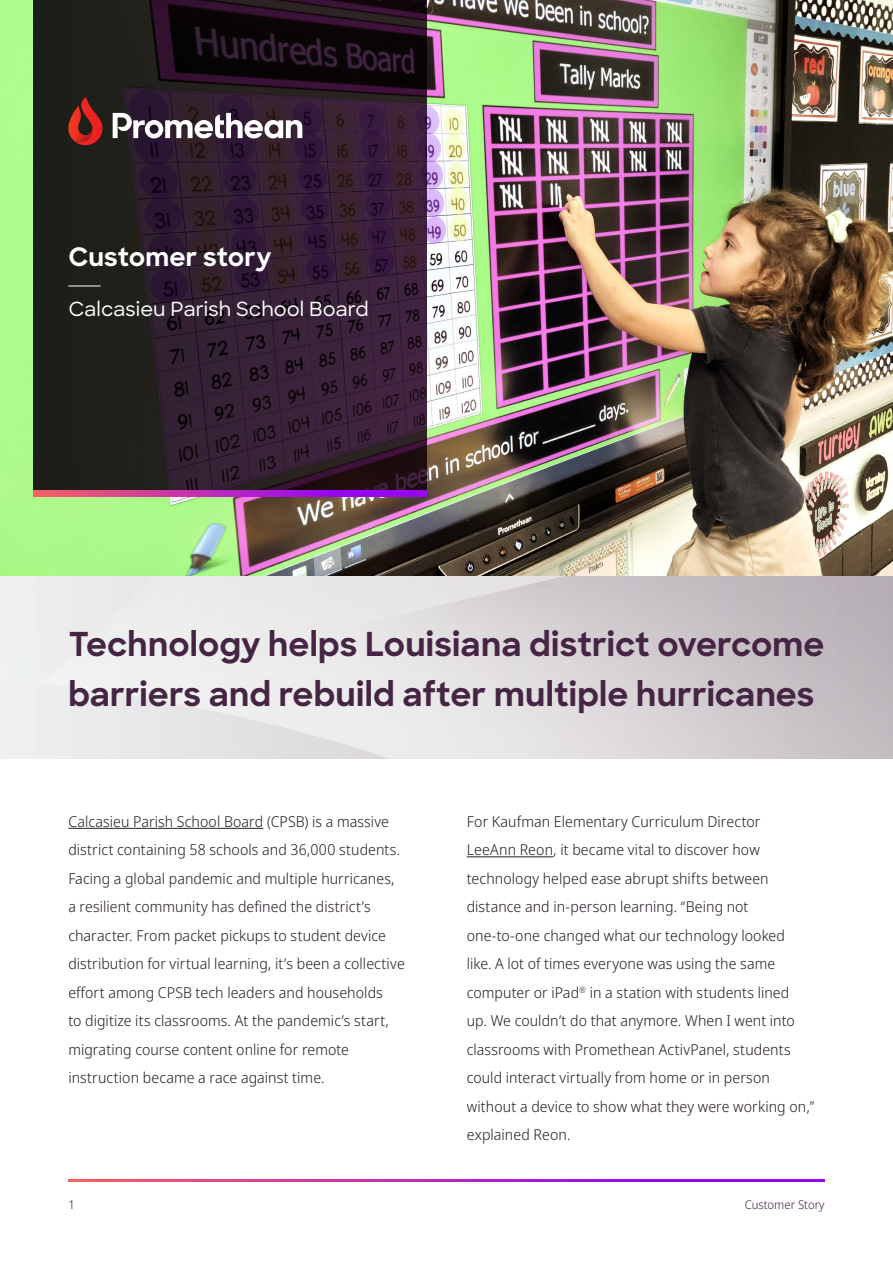
<style>
.page{position:relative;width:893px;height:1263px;background:#fff}
.page>*{position:absolute;margin:0;border:0;box-sizing:border-box;transform-origin:0 0}
.Document_Title_Plum{font:700 33px/49.5px "Sharp Sans";letter-spacing:.005em;color:#452543}
.Document_Title_Subhe{font:700 25.5px "Sharp Sans";letter-spacing:.01em;color:#fff}
.Document_Title_Subhe-2{font:500 19.5px "Sharp Sans";letter-spacing:.005em;color:#fff}
.Body{font:300 15px/28.5px "Noto Sans Display";letter-spacing:.005em;color:#291e2a}
.t1{font:300 12px "Noto Sans Display";color:#452543}
.t2{font:300 12px "Noto Sans Display";color:#291e2a}
</style>
<div class="page">
<img style="left:0;top:0;width:893px;height:577px">
<svg style="left:0;top:577px;width:893px;height:181px;background:#dddadc"></svg>
<svg style="left:34px;top:0;width:392px;height:490px;background:#2a1b27"></svg>
<svg style="left:68px;top:1180px;width:757px;height:2px;background:#bb28bc"></svg>
<svg style="left:34px;top:490px;width:392px;height:7px;background:#bb28bc"></svg>
<svg style="left:113px;top:113px;width:189px;height:25px"></svg>
<svg style="left:68px;top:97px;width:35px;height:48px;background:#83231d"></svg>
<hr style="left:68px;top:828px;width:195px;height:1px;background:#291e2a">
<hr style="left:467px;top:856px;width:86px;height:1px;background:#291e2a">
<hr style="left:68px;top:286px;width:33px;height:1px;background:#fff">
<p class="Document_Title_Subhe" style="left:68px;top:238px;width:205px">Customer story</p>
<p class="Document_Title_Subhe-2" style="left:68px;top:294px;width:302px">Calcasieu Parish School Board</p>
<p class="Document_Title_Plum" style="left:68px;top:618px;width:758px">Technology helps Louisiana district overcome barriers and rebuild after multiple hurricanes</p>
<p class="Body" style="left:68px;top:807px;width:338px">Calcasieu Parish School Board (CPSB) is a massive district containing 58 schools and 36,000 students.<br>Facing a global pandemic and multiple hurricanes, a resilient community has defined the district’s character. From packet pickups to student device distribution for virtual learning, it’s been a collective effort among CPSB tech leaders and households<br>to digitize its classrooms. At the pandemic’s start, migrating course content online for remote instruction became a race against time.</p>
<p class="Body" style="left:467px;top:807px;width:349px">For Kaufman Elementary Curriculum Director<br>LeeAnn Reon, it became vital to discover how technology helped ease abrupt shifts between distance and in-person learning. “Being not one-to-one changed what our technology looked<br>like. A lot of times everyone was using the same computer or iPad<sup>®</sup> in a station with students lined<br>up. We couldn’t do that anymore. When I went into classrooms with Promethean ActivPanel, students could interact virtually from home or in person without a device to show what they were working on,” explained Reon.</p>
<p class="t2" style="left:68px;top:1196px;width:8px">1</p>
<p class="t1" style="left:745px;top:1196px;width:81px">Customer Story</p>
</div>
